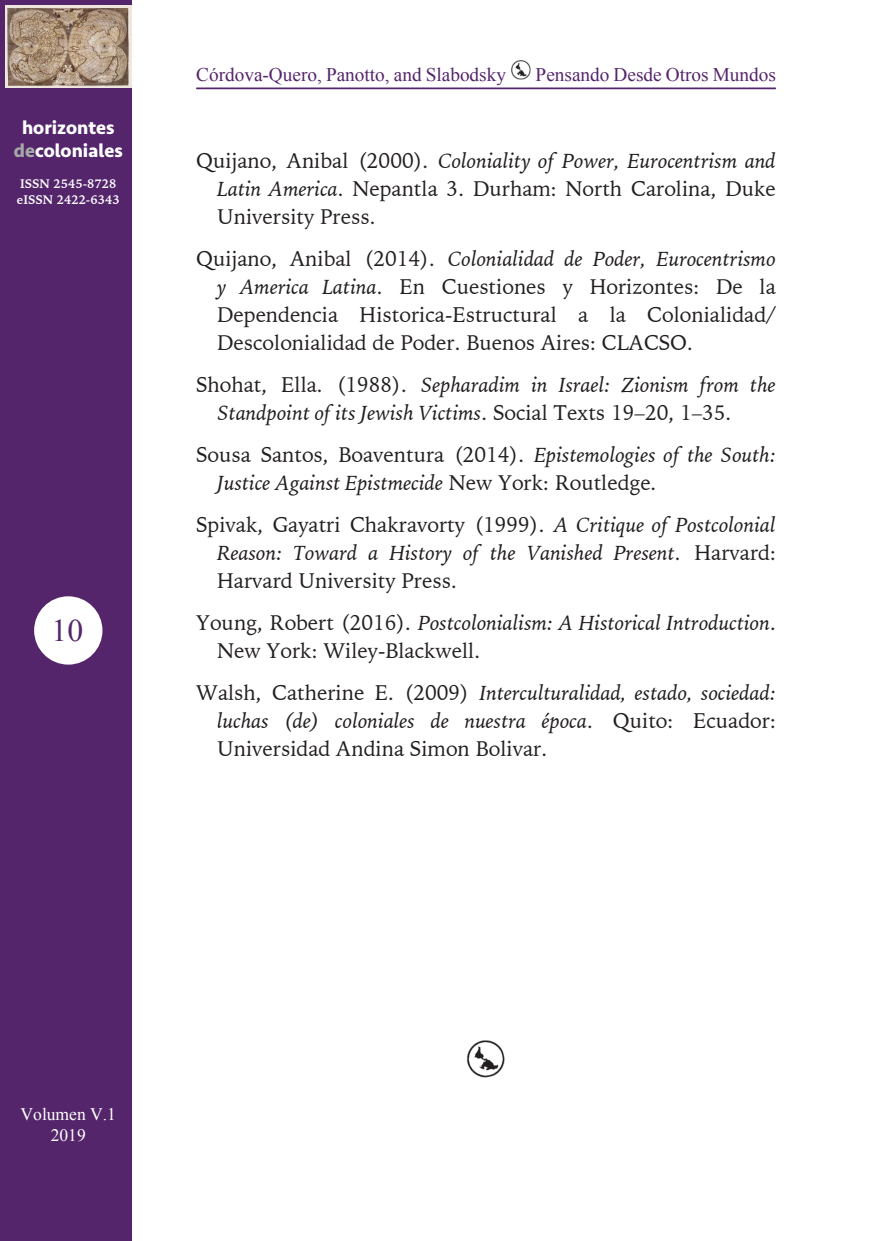
<style>
.page{position:relative;width:874px;height:1241px;background:#fff}
.page>*{position:absolute;margin:0;border:0;box-sizing:border-box;transform-origin:0 0}
.t1{font:31.5px "Times New Roman";color:#54256b}
.t2{font:21px/28px "Iowan Old Style BT";color:#231f20;text-align:justify}
.t3{font:italic 21px/28px "Iowan Old Style BT";color:#231f20}
.t4{font:19.25px "Times New Roman";color:#54256b}
.t5{font:700 19.25px/22.8px "Seravek";color:#fff;text-align:center}
.t6{font:17.5px/21px "Times New Roman";color:#fff;text-align:center}
.t7{font:700 12.25px/15.8px "Iowan Old Style BT";color:#fff}
.s1{color:#a6a7a6}
.s2{font-style:italic}
.s3{font-style:normal}
</style>
<div class="page">
<img style="left:467px;top:1040px;width:38px;height:38px">
<div style="left:0;top:0;width:131px;height:1240px;background:#54256b"></div>
<img style="left:5px;top:5px;width:126px;height:82px">
<div style="left:34px;top:596px;width:68px;height:68px;background:#fff;border-radius:50%"></div>
<hr style="left:196px;top:87px;width:579px;height:2px;background:#54256b">
<img style="left:511px;top:60px;width:20px;height:20px">
<p class="t5" style="left:14px;top:116px;width:110px">horizontes <span class="s1">de</span>coloniales</p>
<p class="t7" style="left:17px;top:176px;width:104px">ISSN 2545-8728 eISSN 2422-6343</p>
<h1 class="t1" style="left:52px;top:608px;width:33px">10</h1>
<p class="t4" style="left:196px;top:60px;width:311px">Córdova-Quero, Panotto, and Slabodsky</p>
<p class="t4" style="left:535px;top:60px;width:242px">Pensando Desde Otros Mundos</p>
<p class="t2" style="left:217px;top:147px;width:560px;text-indent:-21px">Quijano, Anibal (2000). <span class="s2">Coloniality of Power, Eurocentrism and Latin America</span>. Nepantla 3. Durham: North Carolina, Duke University Press.</p>
<p class="t2" style="left:217px;top:245px;width:560px;text-indent:-21px">Quijano, Anibal (2014). <span class="s2">Colonialidad de Poder, Eurocentrismo y America Latina</span>. En Cuestiones y Horizontes: De la Dependencia Historica-Estructural a la Colonialidad/ Descolonialidad de Poder. Buenos Aires: CLACSO.</p>
<p class="t3" style="left:217px;top:371px;width:560px;text-indent:-21px"><span class="s3">Shohat, Ella. (1988).</span> Sepharadim in Israel: Zionism from the<br>Standpoint of its Jewish Victims<span class="s3">. Social Texts 19–20, 1–35.</span></p>
<p class="t3" style="left:217px;top:441px;width:560px;text-indent:-21px"><span class="s3">Sousa Santos, Boaventura (2014).</span> Epistemologies of the South:<br>Justice Against Epistmecide <span class="s3">New York: Routledge.</span></p>
<p class="t2" style="left:217px;top:510px;width:560px;text-indent:-21px">Spivak, Gayatri Chakravorty (1999). <span class="s2">A Critique of Postcolonial Reason: Toward a History of the Vanished Present</span>. Harvard:<br>Harvard University Press.</p>
<p class="t2" style="left:217px;top:608px;width:560px;text-indent:-21px">Young, Robert (2016). <span class="s2">Postcolonialism: A Historical Introduction</span>.<br>New York: Wiley-Blackwell.</p>
<p class="t2" style="left:217px;top:678px;width:560px;text-indent:-21px">Walsh, Catherine E. (2009) <span class="s2">Interculturalidad, estado, sociedad: luchas (de) coloniales de nuestra época</span>. Quito: Ecuador:<br>Universidad Andina Simon Bolivar.</p>
<p class="t6" style="left:21px;top:1103px;width:97px">Volumen V.1<br>2019</p>
</div>
